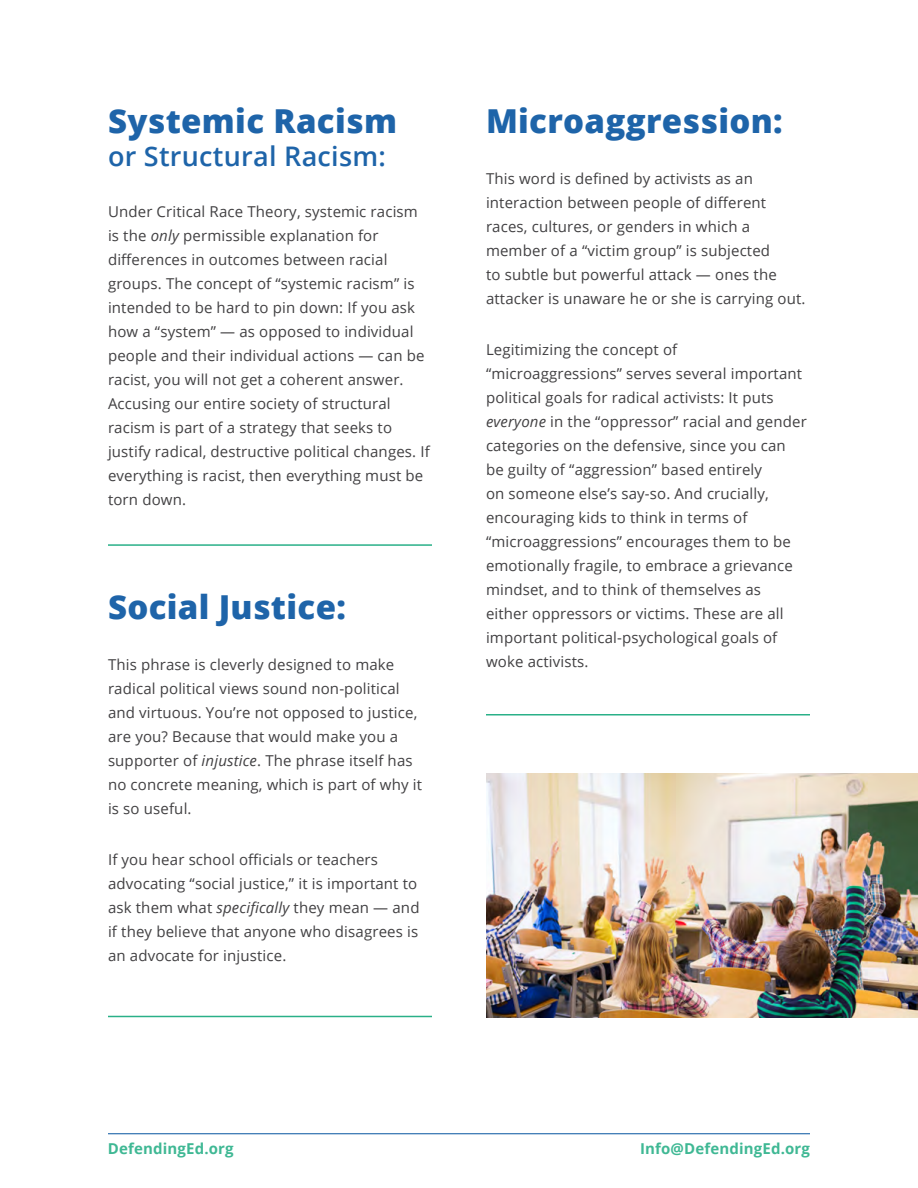
<style>
.page{position:relative;width:918px;height:1188px;background:#fff}
.page>*{position:absolute;margin:0;border:0;box-sizing:border-box;transform-origin:0 0}
.t1{font:800 33px "Open Sans";letter-spacing:.01em;color:#1e64a9}
.t2{font:600 27px "Open Sans";letter-spacing:.01em;color:#1e64a9}
.t3{font:15px/24px "Open Sans";letter-spacing:.01em;color:#414042}
.t4{font:700 15px "Open Sans";letter-spacing:.01em;color:#3fb894}
.s1{font-style:italic}
</style>
<div class="page">
<hr style="left:108px;top:1134px;width:702px;height:1px;background:#05539f">
<hr style="left:486px;top:714px;width:324px;height:2px;background:#2ab088">
<hr style="left:108px;top:544px;width:324px;height:2px;background:#2ab088">
<hr style="left:108px;top:1016px;width:324px;height:1px;background:#2ab088">
<img style="left:486px;top:773px;width:432px;height:244px">
<h1 class="t1" style="left:108px;top:96px;width:291px">Systemic Racism</h1>
<h2 class="t2" style="left:108px;top:138px;width:279px">or Structural Racism:</h2>
<p class="t3" style="left:108px;top:199px;width:323px">Under Critical Race Theory, systemic racism is the <span class="s1">only</span> permissible explanation for differences in outcomes between racial groups. The concept of “systemic racism” is intended to be hard to pin down: If you ask how a “system” — as opposed to individual people and their individual actions — can be racist, you will not get a coherent answer.<br>Accusing our entire society of structural racism is part of a strategy that seeks to justify radical, destructive political changes. If everything is racist, then everything must be torn down.</p>
<h1 class="t1" style="left:108px;top:582px;width:239px">Social Justice:</h1>
<p class="t3" style="left:108px;top:652px;width:316px">This phrase is cleverly designed to make radical political views sound non-political and virtuous. You’re not opposed to justice, are you? Because that would make you a supporter of <span class="s1">injustice</span>. The phrase itself has no concrete meaning, which is part of why it is so useful.</p>
<p class="t3" style="left:108px;top:847px;width:313px">If you hear school officials or teachers advocating “social justice,” it is important to ask them what <span class="s1">specifically</span> they mean — and if they believe that anyone who disagrees is an advocate for injustice.</p>
<h1 class="t1" style="left:486px;top:96px;width:298px">Microaggression:</h1>
<p class="t3" style="left:486px;top:166px;width:321px">This word is defined by activists as an interaction between people of different races, cultures, or genders in which a member of a “victim group” is subjected<br>to subtle but powerful attack — ones the attacker is unaware he or she is carrying out.</p>
<p class="t3" style="left:486px;top:337px;width:322px">Legitimizing the concept of “microaggressions” serves several important political goals for radical activists: It puts <span class="s1">everyone</span> in the “oppressor” racial and gender categories on the defensive, since you can be guilty of “aggression” based entirely<br>on someone else’s say-so. And crucially, encouraging kids to think in terms of “microaggressions” encourages them to be emotionally fragile, to embrace a grievance mindset, and to think of themselves as either oppressors or victims. These are all important political-psychological goals of woke activists.</p>
<p class="t4" style="left:108px;top:1138px;width:127px">DefendingEd.org</p>
<p class="t4" style="left:640px;top:1138px;width:171px">Info@DefendingEd.org</p>
</div>
